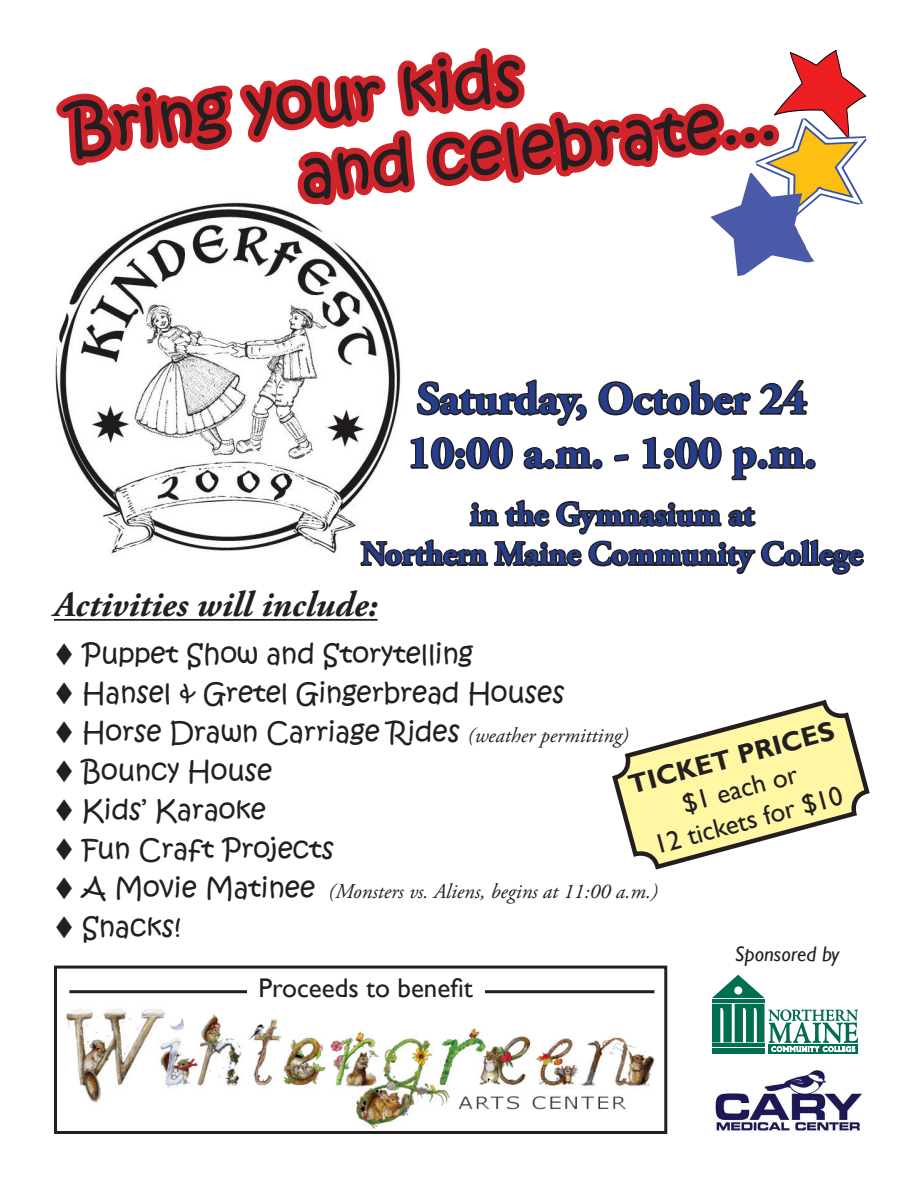
<style>
.page{position:relative;width:918px;height:1188px;background:#fff}
.page>*{position:absolute;margin:0;border:0;box-sizing:border-box;transform-origin:0 0}
.t1{font:63px/73.2px "Kristen ITC";color:#231f20}
.t2{font:700 45px/54px "Adobe Garamond Pro";color:#253f8e}
.t3{font:italic 700 36px "Adobe Garamond Pro";color:#231f20}
.t4{font:700 33px/39.6px "Adobe Garamond Pro";color:#253f8e;text-align:center}
.t5{font:27px "Kristen ITC";color:#231f20}
.t6{font:27px/32.4px "Gill Sans";color:#231f20;text-align:center}
.t7{font:700 27px "Gill Sans";color:#231f20}
.t8{font:italic 21px "Adobe Garamond Pro";color:#231f20}
.t9{font:italic 21px "Gill Sans";color:#231f20}
.s1{font-family:"Adobe Garamond Pro";font-style:italic;font-size:21px}
.s2{font-family:"Kristen ITC";font-style:normal;font-size:27px}
</style>
<div class="page">
<svg style="left:612px;top:699px;width:258px;height:171px"></svg>
<hr style="left:69px;top:990px;width:585px;height:3px;background:#231f20">
<div style="left:248px;top:971px;width:237px;height:36px;background:#fff"></div>
<hr style="left:54px;top:619px;width:324px;height:2px;background:#231f20">
<svg style="left:55px;top:48px;width:812px;height:527px"></svg>
<img style="left:66px;top:1008px;width:588px;height:121px">
<div style="left:54px;top:966px;width:613px;height:168px;border:3px solid #231f20"></div>
<div style="left:769px;top:1044px;width:89px;height:10px;background:#077156"></div>
<svg style="left:712px;top:975px;width:53px;height:23px"></svg>
<div style="left:712px;top:1048px;width:53px;height:6px;background:#006e51"></div>
<hr style="left:712px;top:999px;width:53px;height:4px;background:#006e51">
<div style="left:734px;top:986px;width:8px;height:9px;background:#fff;border-radius:50%"></div>
<svg style="left:712px;top:1004px;width:146px;height:48px"></svg>
<img style="left:715px;top:1069px;width:147px;height:63px">
<h1 class="t1" style="left:287px;top:69px;width:481px;text-indent:-224px;rotate:-7deg">Bring your kids<br>and celebrate...</h1>
<h2 class="t2" style="left:408px;top:373px;width:410px">Saturday, October 24<br>10:00 a.m. - 1:00 p.m.</h2>
<p class="t4" style="left:361px;top:495px;width:503px">in the Gymnasium at<br>Northern Maine Community College</p>
<h3 class="t3" style="left:54px;top:584px;width:325px">Activities will include:</h3>
<p class="t5" style="left:54px;top:636px;width:421px">▼ Puppet Show and Storytelling</p>
<p class="t5" style="left:54px;top:675px;width:512px">▼ Hansel &amp; Gretel Gingerbread Houses</p>
<p class="t5" style="left:54px;top:714px;width:576px">▼ Horse Drawn Carriage Rides <span class="s1">(weather permitting)</span></p>
<p class="t5" style="left:54px;top:753px;width:220px">▼ Bouncy House</p>
<p class="t5" style="left:54px;top:792px;width:213px">▼ Kids’ Karaoke</p>
<p class="t5" style="left:54px;top:831px;width:282px">▼ Fun Craft Projects</p>
<p class="t8" style="left:54px;top:879px;width:605px">▼ <span class="s2">A Movie Matinee</span> (Monsters vs. Aliens, begins at 11:00 a.m.)</p>
<p class="t5" style="left:54px;top:909px;width:128px">▼ Snacks!</p>
<p class="t6" style="left:258px;top:973px;width:216px">Proceeds to benefit</p>
<p class="t7" style="left:625px;top:769px;width:213px;rotate:-15deg">Ticket Prices</p>
<p class="t6" style="left:642px;top:799px;width:196px;rotate:-15deg">$1 each or<br>12 tickets for $10</p>
<p class="t9" style="left:735px;top:941px;width:106px">Sponsored by</p>
</div>
